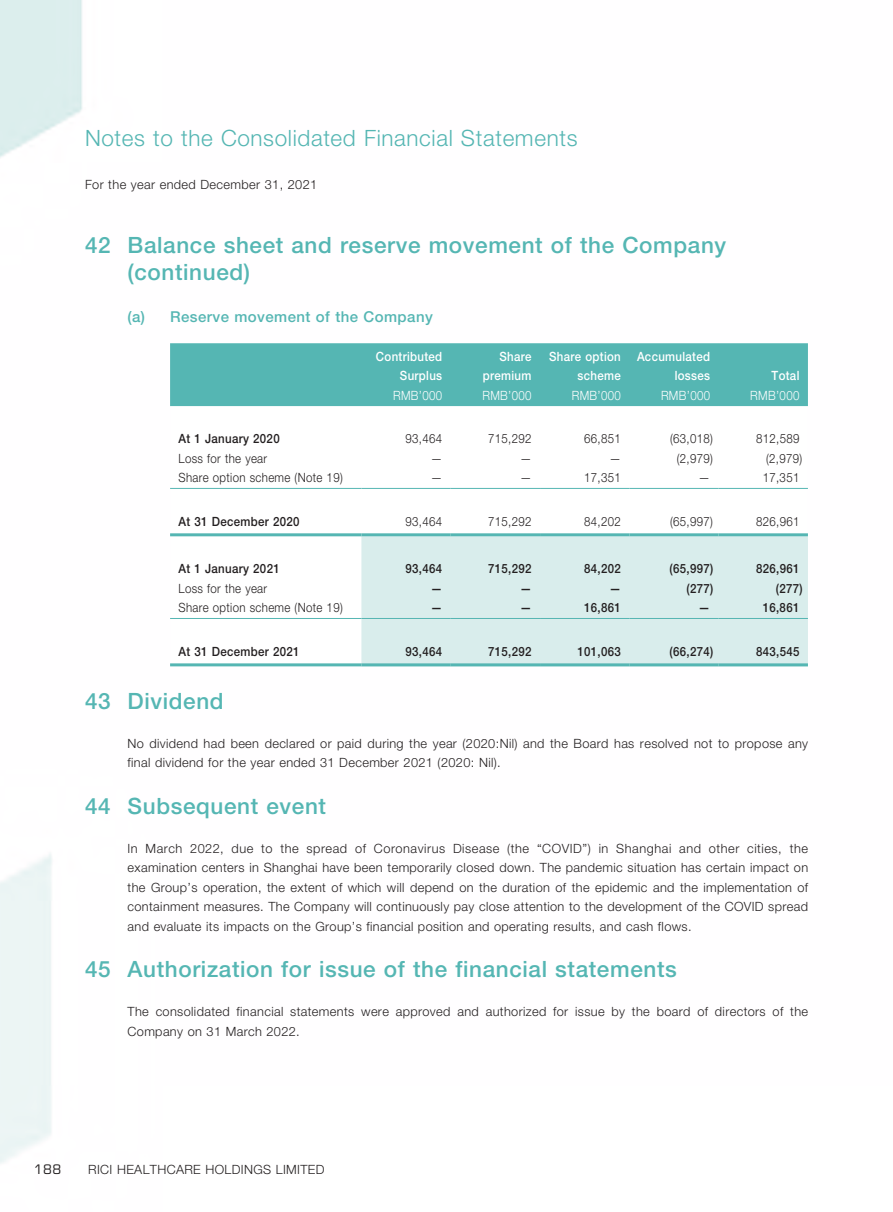
<style>
.page{position:relative;width:893px;height:1212px;background:#fff}
.page>*{position:absolute;margin:0;border:0;box-sizing:border-box;transform-origin:0 0}
.t1{font:500 22.5px/27px "Helvetica Neue LT Std";letter-spacing:.03em;color:#55b6b3}
.t2{font:300 22.5px "Helvetica Neue LT Std";letter-spacing:.03em;color:#55b6b3}
.t3{font:500 15px "Helvetica Neue LT Std";letter-spacing:.03em;color:#55b6b3}
.t4{font:300 12.75px/19.5px "Helvetica Neue LT Std";letter-spacing:.03em;color:#231f20}
.t5{font:300 12.75px "Helvetica Neue LT Std";letter-spacing:.03em;color:#231f20;scale:.9 1}
.t6{font:500 12.75px "Helvetica Neue LT Std";letter-spacing:.03em;color:#231f20;scale:.9 1}
.t7{font:500 12.75px/19.5px "Helvetica Neue LT Std";letter-spacing:.03em;color:#fff;text-align:right;scale:.9 1}
.t8{font:300 12.75px "Helvetica Neue LT Std";letter-spacing:.03em;color:#fff;scale:.9 1}
.t9{font:12.75px "Eurostile LT Std";color:#231f20}
</style>
<div class="page">
<div style="left:170px;top:343px;width:638px;height:63px;background:#55b6b3"></div>
<svg style="left:170px;top:406px;width:638px;height:212px"></svg>
<div style="left:361px;top:536px;width:447px;height:127px;background:#d9edec"></div>
<hr style="left:170px;top:488px;width:191px;height:1px;background:#55b6b3">
<hr style="left:361px;top:488px;width:90px;height:1px;background:#55b6b3">
<hr style="left:451px;top:488px;width:89px;height:1px;background:#55b6b3">
<hr style="left:540px;top:488px;width:89px;height:1px;background:#55b6b3">
<hr style="left:629px;top:488px;width:90px;height:1px;background:#55b6b3">
<hr style="left:719px;top:488px;width:89px;height:1px;background:#55b6b3">
<hr style="left:170px;top:533px;width:191px;height:3px;background:#55b6b3">
<hr style="left:361px;top:533px;width:90px;height:3px;background:#55b6b3">
<hr style="left:451px;top:533px;width:89px;height:3px;background:#55b6b3">
<hr style="left:540px;top:533px;width:89px;height:3px;background:#55b6b3">
<hr style="left:629px;top:533px;width:90px;height:3px;background:#55b6b3">
<hr style="left:719px;top:533px;width:89px;height:3px;background:#55b6b3">
<hr style="left:170px;top:618px;width:191px;height:1px;background:#55b6b3">
<hr style="left:361px;top:618px;width:90px;height:1px;background:#55b6b3">
<hr style="left:451px;top:618px;width:89px;height:1px;background:#55b6b3">
<hr style="left:540px;top:618px;width:89px;height:1px;background:#55b6b3">
<hr style="left:629px;top:618px;width:90px;height:1px;background:#55b6b3">
<hr style="left:719px;top:618px;width:89px;height:1px;background:#55b6b3">
<hr style="left:170px;top:663px;width:191px;height:3px;background:#55b6b3">
<hr style="left:361px;top:663px;width:90px;height:3px;background:#55b6b3">
<hr style="left:451px;top:663px;width:89px;height:3px;background:#55b6b3">
<hr style="left:540px;top:663px;width:89px;height:3px;background:#55b6b3">
<hr style="left:629px;top:663px;width:90px;height:3px;background:#55b6b3">
<hr style="left:719px;top:663px;width:89px;height:3px;background:#55b6b3">
<h1 class="t2" style="left:85px;top:124px;width:494px">Notes to the Consolidated Financial Statements</h1>
<p class="t4" style="left:85px;top:175px;width:234px">For the year ended December 31, 2021</p>
<h1 class="t1" style="left:128px;top:231px;width:600px;text-indent:-43px">42 Balance sheet and reserve movement of the Company (continued)</h1>
<p class="t3" style="left:128px;top:307px;width:307px">(a) Reserve movement of the Company</p>
<p class="t7" style="left:376px;top:346px;width:75px">Contributed<br>Surplus</p>
<p class="t7" style="left:483px;top:346px;width:56px">Share premium</p>
<p class="t7" style="left:549px;top:346px;width:81px">Share option scheme</p>
<p class="t7" style="left:637px;top:346px;width:83px">Accumulated losses</p>
<p class="t7" style="left:772px;top:366px;width:32px">Total</p>
<p class="t8" style="left:393px;top:387px;width:56px">RMB’000</p>
<p class="t8" style="left:482px;top:387px;width:56px">RMB’000</p>
<p class="t8" style="left:572px;top:387px;width:56px">RMB’000</p>
<p class="t8" style="left:661px;top:387px;width:56px">RMB’000</p>
<p class="t8" style="left:750px;top:387px;width:56px">RMB’000</p>
<p class="t6" style="left:179px;top:431px;width:114px">At 1 January 2020</p>
<p class="t5" style="left:406px;top:431px;width:42px">93,464</p>
<p class="t5" style="left:488px;top:431px;width:50px">715,292</p>
<p class="t5" style="left:584px;top:431px;width:42px">66,851</p>
<p class="t5" style="left:670px;top:431px;width:49px">(63,018)</p>
<p class="t5" style="left:756px;top:431px;width:50px">812,589</p>
<p class="t5" style="left:179px;top:450px;width:100px">Loss for the year</p>
<p class="t5" style="left:431px;top:450px;width:14px">—</p>
<p class="t5" style="left:520px;top:450px;width:14px">—</p>
<p class="t5" style="left:609px;top:450px;width:14px">—</p>
<p class="t5" style="left:677px;top:450px;width:42px">(2,979)</p>
<p class="t5" style="left:766px;top:450px;width:42px">(2,979)</p>
<p class="t5" style="left:179px;top:470px;width:184px">Share option scheme (Note 19)</p>
<p class="t5" style="left:431px;top:470px;width:14px">—</p>
<p class="t5" style="left:520px;top:470px;width:14px">—</p>
<p class="t5" style="left:584px;top:470px;width:42px">17,351</p>
<p class="t5" style="left:699px;top:470px;width:14px">—</p>
<p class="t5" style="left:763px;top:470px;width:42px">17,351</p>
<p class="t6" style="left:179px;top:513px;width:136px">At 31 December 2020</p>
<p class="t5" style="left:406px;top:513px;width:42px">93,464</p>
<p class="t5" style="left:488px;top:513px;width:50px">715,292</p>
<p class="t5" style="left:584px;top:513px;width:42px">84,202</p>
<p class="t5" style="left:670px;top:513px;width:49px">(65,997)</p>
<p class="t5" style="left:756px;top:513px;width:50px">826,961</p>
<p class="t6" style="left:179px;top:561px;width:114px">At 1 January 2021</p>
<p class="t6" style="left:406px;top:561px;width:42px">93,464</p>
<p class="t6" style="left:488px;top:561px;width:50px">715,292</p>
<p class="t6" style="left:584px;top:561px;width:42px">84,202</p>
<p class="t6" style="left:670px;top:561px;width:50px">(65,997)</p>
<p class="t6" style="left:756px;top:561px;width:50px">826,961</p>
<p class="t5" style="left:179px;top:580px;width:100px">Loss for the year</p>
<p class="t6" style="left:431px;top:580px;width:14px">—</p>
<p class="t6" style="left:520px;top:580px;width:14px">—</p>
<p class="t6" style="left:609px;top:580px;width:14px">—</p>
<p class="t6" style="left:686px;top:580px;width:31px">(277)</p>
<p class="t6" style="left:776px;top:580px;width:31px">(277)</p>
<p class="t5" style="left:179px;top:600px;width:184px">Share option scheme (Note 19)</p>
<p class="t6" style="left:431px;top:600px;width:14px">—</p>
<p class="t6" style="left:520px;top:600px;width:14px">—</p>
<p class="t6" style="left:584px;top:600px;width:42px">16,861</p>
<p class="t6" style="left:699px;top:600px;width:14px">—</p>
<p class="t6" style="left:763px;top:600px;width:42px">16,861</p>
<p class="t6" style="left:179px;top:643px;width:136px">At 31 December 2021</p>
<p class="t6" style="left:406px;top:643px;width:42px">93,464</p>
<p class="t6" style="left:488px;top:643px;width:50px">715,292</p>
<p class="t6" style="left:577px;top:643px;width:50px">101,063</p>
<p class="t6" style="left:670px;top:643px;width:50px">(66,274)</p>
<p class="t6" style="left:756px;top:643px;width:50px">843,545</p>
<h1 class="t1" style="left:85px;top:687px;width:140px">43 Dividend</h1>
<p class="t4" style="left:128px;top:733px;width:682px">No dividend had been declared or paid during the year (2020:Nil) and the Board has resolved not to propose any final dividend for the year ended 31 December 2021 (2020: Nil).</p>
<h1 class="t1" style="left:85px;top:792px;width:242px">44 Subsequent event</h1>
<p class="t4" style="left:128px;top:838px;width:682px;text-align:justify">In March 2022, due to the spread of Coronavirus Disease (the “COVID”) in Shanghai and other cities, the examination centers in Shanghai have been temporarily closed down. The pandemic situation has certain impact on the Group’s operation, the extent of which will depend on the duration of the epidemic and the implementation of containment measures. The Company will continuously pay close attention to the development of the COVID spread and evaluate its impacts on the Group’s financial position and operating results, and cash flows.</p>
<h1 class="t1" style="left:85px;top:955px;width:593px">45 Authorization for issue of the financial statements</h1>
<p class="t4" style="left:128px;top:1001px;width:682px">The consolidated financial statements were approved and authorized for issue by the board of directors of the<br>Company on 31 March 2022.</p>
<p class="t9" style="left:34px;top:1161px;width:29px">188</p>
<p class="t4" style="left:88px;top:1159px;width:238px">RICI HEALTHCARE HOLDINGS LIMITED</p>
</div>
